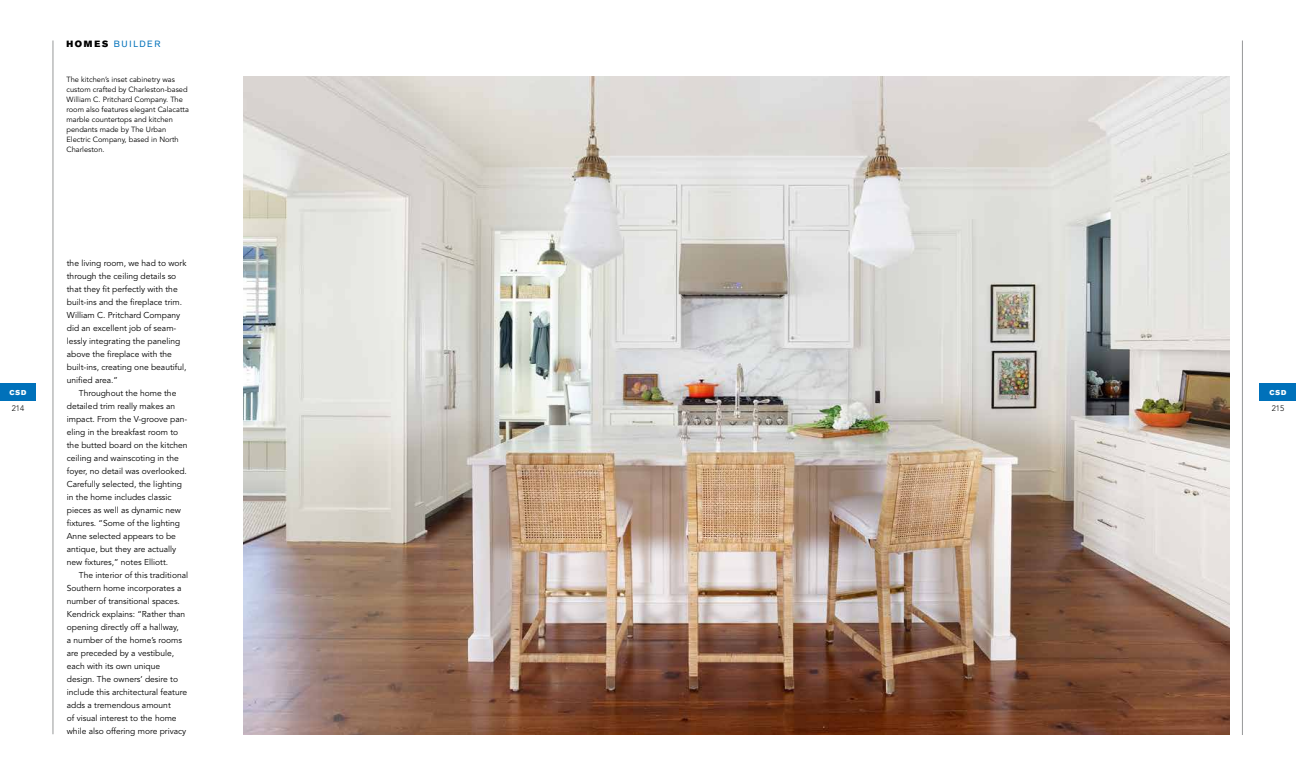
<style>
.page{position:relative;width:1296px;height:783px;background:#fff}
.page>*{position:absolute;margin:0;border:0;box-sizing:border-box;transform-origin:0 0}
.t1{font:9px "Akzidenz Grotesk BE";letter-spacing:.19em;color:#0071ba}
.t2{font:8.5px/13px "Avenir";color:#000}
.t3{font:300 8px "Avenir";color:#000}
.t4{font:7.5px/10px "Avenir";color:#000}
.t5{font:7px "Akzidenz Grotesk BE Super";letter-spacing:.075em;color:#fff}
.s1{font-family:"Akzidenz Grotesk BE Super";color:#000}
</style>
<div class="page">
<hr style="left:53px;top:41px;width:1px;height:693px;background:#979899">
<div style="left:0;top:383px;width:36px;height:18px;background:#0071ba"></div>
<hr style="left:1242px;top:41px;width:1px;height:694px;background:#979899">
<div style="left:1260px;top:383px;width:36px;height:18px;background:#0071ba"></div>
<img style="left:243px;top:76px;width:987px;height:658px">
<p class="t1" style="left:66px;top:39px;width:96px"><span class="s1">HOMES</span> BUILDER</p>
<p class="t4" style="left:66px;top:75px;width:124px">The kitchen’s inset cabinetry was custom crafted by Charleston-based<br>William C. Pritchard Company. The room also features elegant Calacatta marble countertops and kitchen pendants made by The Urban<br>Electric Company, based in North<br>Charleston.</p>
<p class="t5" style="left:10px;top:388px;width:18px">CSD</p>
<p class="t3" style="left:12px;top:404px;width:14px">214</p>
<p class="t2" style="left:67px;top:257px;width:121px">the living room, we had to work through the ceiling details so that they fit perfectly with the built-ins and the fireplace trim.<br>William C. Pritchard Company did an excellent job of seam&shy;lessly integrating the paneling above the fireplace with the built-ins, creating one beautiful, unified area.”</p>
<p class="t2" style="left:67px;top:387px;width:122px;text-indent:12px">Throughout the home the detailed trim really makes an impact. From the V-groove pan&shy;eling in the breakfast room to the butted board on the kitchen ceiling and wainscoting in the foyer, no detail was overlooked.<br>Carefully selected, the lighting in the home includes classic pieces as well as dynamic new fixtures. “Some of the lighting<br>Anne selected appears to be antique, but they are actually new fixtures,” notes Elliott.</p>
<p class="t2" style="left:67px;top:569px;width:123px;text-indent:12px">The interior of this traditional<br>Southern home incorporates a number of transitional spaces.<br>Kendrick explains: “Rather than opening directly off a hallway,<br>a number of the home’s rooms are preceded by a vestibule, each with its own unique design. The owners’ desire to include this architectural feature adds a tremendous amount<br>of visual interest to the home while also offering more privacy</p>
<p class="t5" style="left:1270px;top:388px;width:18px">CSD</p>
<p class="t3" style="left:1272px;top:404px;width:14px">215</p>
</div>
